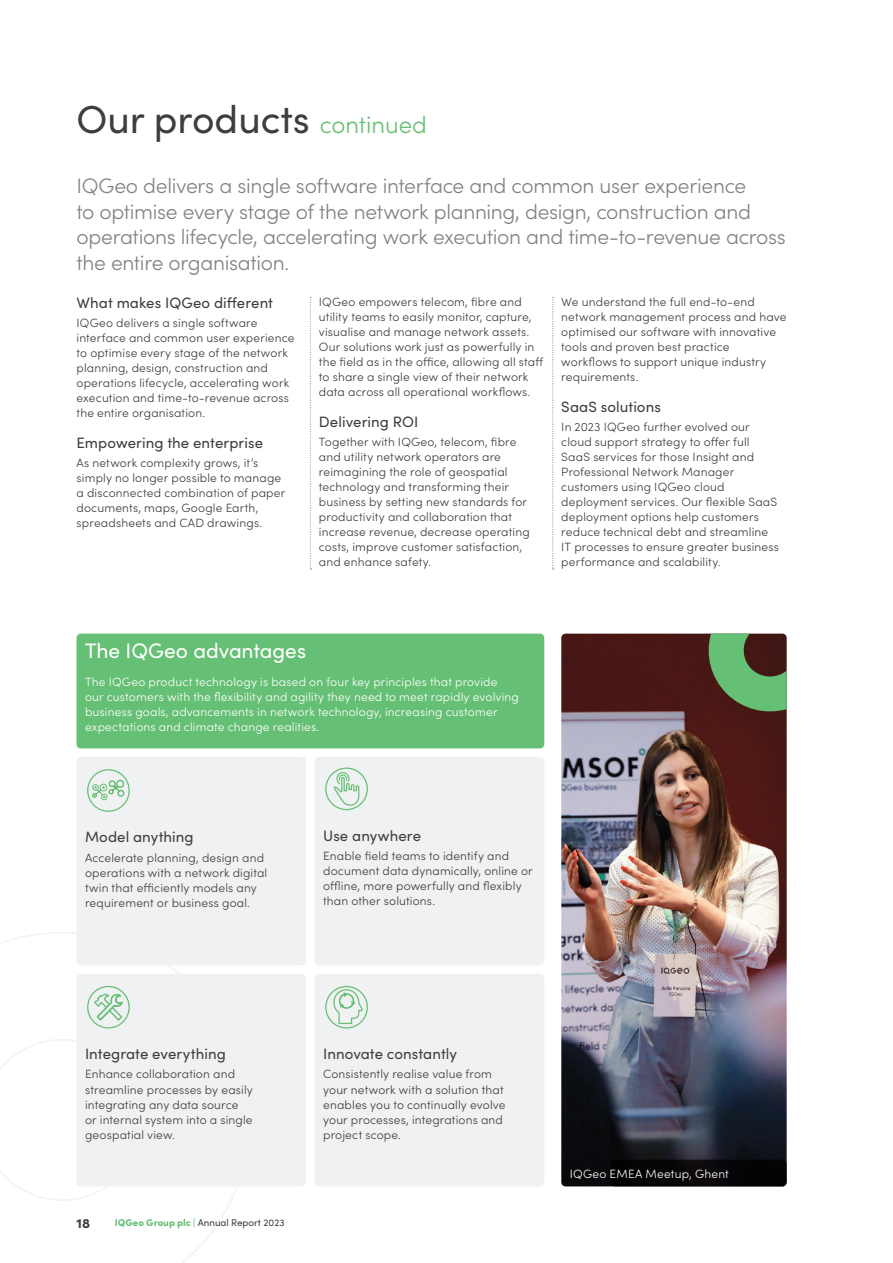
<style>
.page{position:relative;width:893px;height:1263px;background:#fff}
.page>*{position:absolute;margin:0;border:0;box-sizing:border-box;transform-origin:0 0}
.t1{font:39px "Sofia Pro";color:#3e3e3f}
.t2{font:300 21px/25.5px "Sofia Pro";letter-spacing:-.015em;color:#808285}
.t3{font:21px "Sofia Pro";letter-spacing:-.005em;color:#fff}
.t4{font:15px "Sofia Pro";letter-spacing:.005em;color:#3e3e3f}
.t5{font:900 13.5px "Sofia Pro";color:#3e3e3f}
.t6{font:300 12px/15px "Sofia Pro";letter-spacing:.015em;color:#3e3e3f}
.t7{font:300 12px/15px "Sofia Pro";letter-spacing:.015em;color:#fff}
.t8{font:9.75px "Sofia Pro";color:#3e3e3f}
.s1{font-weight:300;font-size:24px;color:#65bf74}
.s2{font-weight:900;color:#65bf74}
</style>
<div class="page">
<svg style="left:0;top:932px;width:238px;height:331px"></svg>
<svg style="left:310px;top:297px;width:1px;height:273px"></svg>
<svg style="left:552px;top:297px;width:2px;height:273px"></svg>
<img style="left:561px;top:634px;width:226px;height:552px">
<div style="left:611px;top:1160px;width:176px;height:26px;background:#050506;border-radius:4px"></div>
<svg style="left:705px;top:634px;width:82px;height:81px;background:#567248"></svg>
<div style="left:77px;top:757px;width:229px;height:208px;background:#f0f1f2;border-radius:4px"></div>
<svg style="left:91px;top:779px;width:35px;height:22px"></svg>
<div style="left:87px;top:769px;width:43px;height:43px;border:1px solid #64bf74;border-radius:50%"></div>
<div style="left:315px;top:757px;width:229px;height:208px;background:#f0f1f2;border-radius:4px"></div>
<svg style="left:334px;top:771px;width:25px;height:35px"></svg>
<div style="left:325px;top:767px;width:43px;height:43px;border:1px solid #64bf74;border-radius:50%"></div>
<div style="left:77px;top:974px;width:229px;height:212px;background:#f0f1f2;border-radius:4px"></div>
<svg style="left:94px;top:994px;width:29px;height:27px"></svg>
<div style="left:87px;top:986px;width:43px;height:42px;border:1px solid #64bf74;border-radius:50%"></div>
<div style="left:315px;top:974px;width:229px;height:212px;background:#f0f1f2;border-radius:4px"></div>
<svg style="left:332px;top:989px;width:31px;height:35px"></svg>
<div style="left:325px;top:986px;width:43px;height:42px;border:1px solid #64bf74;border-radius:50%"></div>
<div style="left:77px;top:634px;width:467px;height:114px;background:#65bf74;border-radius:4px"></div>
<h1 class="t1" style="left:77px;top:91px;width:352px">Our products <span class="s1">continued</span></h1>
<p class="t2" style="left:77px;top:172px;width:711px">IQGeo delivers a single software interface and common user experience<br>to optimise every stage of the network planning, design, construction and operations lifecycle, accelerating work execution and time-to-revenue across the entire organisation.</p>
<p class="t4" style="left:77px;top:292px;width:198px">What makes IQGeo different</p>
<p class="t6" style="left:77px;top:315px;width:220px">IQGeo delivers a single software interface and common user experience to optimise every stage of the network planning, design, construction and operations lifecycle, accelerating work execution and time-to-revenue across the entire organisation.</p>
<p class="t4" style="left:77px;top:432px;width:188px">Empowering the enterprise</p>
<p class="t6" style="left:77px;top:455px;width:210px">As network complexity grows, it’s simply no longer possible to manage a disconnected combination of paper documents, maps, Google Earth, spreadsheets and CAD drawings.</p>
<p class="t6" style="left:319px;top:294px;width:226px">IQGeo empowers telecom, fibre and utility teams to easily monitor, capture, visualise and manage network assets.<br>Our solutions work just as powerfully in the field as in the office, allowing all staff to share a single view of their network data across all operational workflows.</p>
<p class="t4" style="left:319px;top:410px;width:101px">Delivering ROI</p>
<p class="t6" style="left:319px;top:434px;width:212px">Together with IQGeo, telecom, fibre and utility network operators are reimagining the role of geospatial technology and transforming their business by setting new standards for productivity and collaboration that increase revenue, decrease operating costs, improve customer satisfaction, and enhance safety.</p>
<p class="t6" style="left:561px;top:294px;width:227px">We understand the full end-to-end network management process and have optimised our software with innovative tools and proven best practice workflows to support unique industry requirements.</p>
<p class="t4" style="left:561px;top:395px;width:101px">SaaS solutions</p>
<p class="t6" style="left:561px;top:419px;width:219px">In 2023 IQGeo further evolved our cloud support strategy to offer full SaaS services for those Insight and Professional Network Manager customers using IQGeo cloud deployment services. Our flexible SaaS deployment options help customers reduce technical debt and streamline IT processes to ensure greater business performance and scalability.</p>
<h2 class="t3" style="left:85px;top:635px;width:223px">The IQGeo advantages</h2>
<p class="t7" style="left:85px;top:673px;width:435px">The IQGeo product technology is based on four key principles that provide our customers with the flexibility and agility they need to meet rapidly evolving business goals, advancements in network technology, increasing customer expectations and climate change realities.</p>
<p class="t4" style="left:85px;top:826px;width:110px">Model anything</p>
<p class="t6" style="left:85px;top:849px;width:184px">Accelerate planning, design and operations with a network digital twin that efficiently models any requirement or business goal.</p>
<p class="t4" style="left:323px;top:825px;width:99px">Use anywhere</p>
<p class="t6" style="left:323px;top:848px;width:211px">Enable field teams to identify and document data dynamically, online or offline, more powerfully and flexibly than other solutions.</p>
<p class="t4" style="left:85px;top:1043px;width:142px">Integrate everything</p>
<p class="t6" style="left:85px;top:1066px;width:169px">Enhance collaboration and streamline processes by easily integrating any data source or internal system into a single geospatial view.</p>
<p class="t5" style="left:77px;top:1212px;width:15px">18</p>
<p class="t8" style="left:115px;top:1216px;width:171px"><span class="s2">IQGeo Group plc |</span> Annual Report 2023</p>
<p class="t4" style="left:323px;top:1043px;width:135px">Innovate constantly</p>
<p class="t6" style="left:323px;top:1066px;width:184px">Consistently realise value from your network with a solution that enables you to continually evolve your processes, integrations and project scope.</p>
<p class="t7" style="left:570px;top:1165px;width:160px">IQGeo EMEA Meetup, Ghent</p>
</div>
